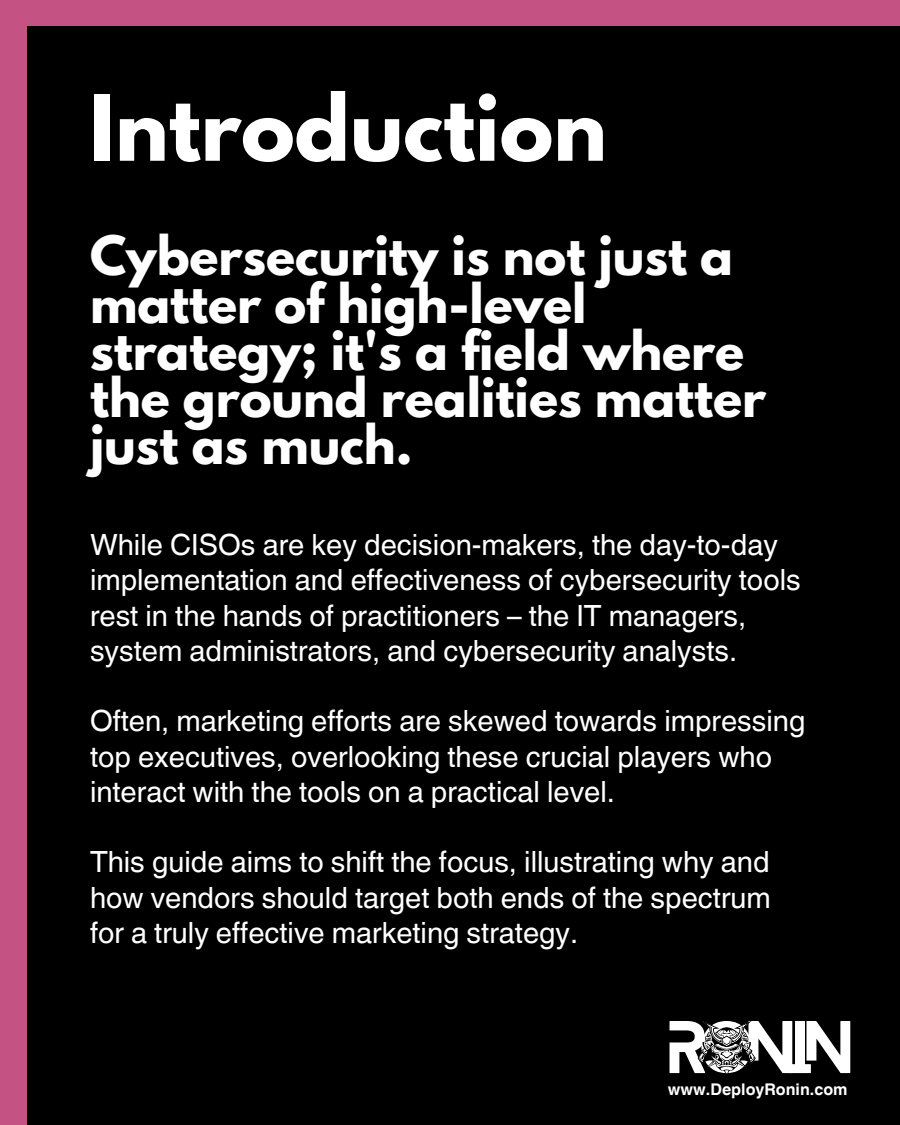
<style>
.page{position:relative;width:900px;height:1125px;background:#c45282}
.page>*{position:absolute;margin:0;border:0;box-sizing:border-box;transform-origin:0 0}
.t1{font:700 81.1px "League Spartan";color:#fff}
.t2{font:65.1px "Blanka";letter-spacing:-.085em;color:#fff}
.t3{font:700 48.1px/47.2px "League Spartan";color:#fff}
.t4{font:29.2px/35.2px "Helvetica World";color:#fff}
.t5{font:700 16.1px "Helvetica World";color:#fff}
</style>
<div class="page">
<div style="left:27px;top:26px;width:873px;height:1099px;background:#000"></div>
<svg style="left:698px;top:1021px;width:58px;height:53px"></svg>
<p class="t1" style="left:90px;top:88px;width:518px">Introduction</p>
<p class="t3" style="left:90px;top:238px;width:678px">Cybersecurity is not just a matter of high-level strategy; it's a field where the ground realities matter just as much.</p>
<p class="t4" style="left:90px;top:527px;width:712px">While CISOs are key decision-makers, the day-to-day implementation and effectiveness of cybersecurity tools rest in the hands of practitioners – the IT managers, system administrators, and cybersecurity analysts.</p>
<p class="t4" style="left:90px;top:704px;width:717px">Often, marketing efforts are skewed towards impressing top executives, overlooking these crucial players who interact with the tools on a practical level.</p>
<p class="t4" style="left:90px;top:845px;width:682px;text-align:justify">This guide aims to shift the focus, illustrating why and how vendors should target both ends of the spectrum for a truly effective marketing strategy.</p>
<p class="t2" style="left:670px;top:1001px;width:184px">RONIN</p>
<p class="t5" style="left:668px;top:1076px;width:181px">www.DeployRonin.com</p>
</div>
